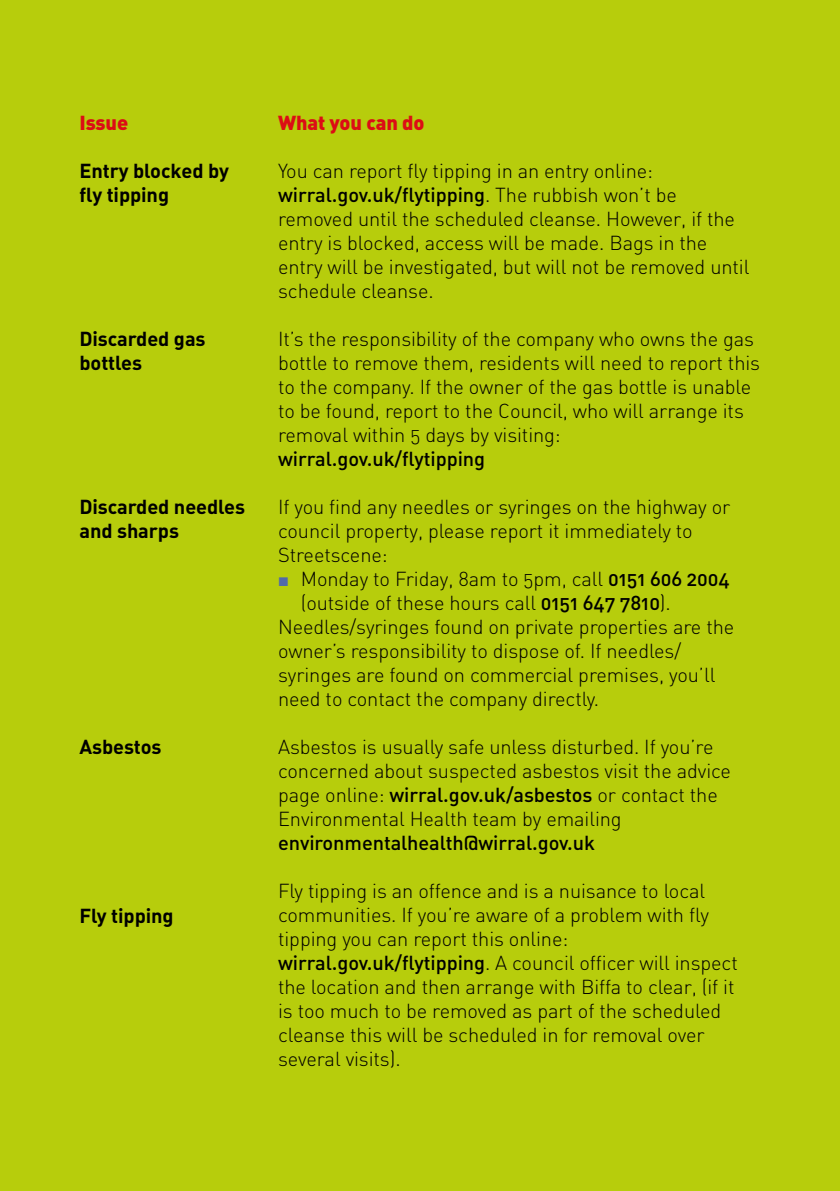
<style>
.page{position:relative;width:840px;height:1191px;background:#fff}
.page>*{position:absolute;margin:0;border:0;box-sizing:border-box;transform-origin:0 0}
.t1{font:20px/24px "DIN Light Alternate";letter-spacing:-.005em;color:#000}
.t2{font:20px "DIN Medium Alternate";letter-spacing:-.005em;color:#000}
.t3{font:20px/24px "DIN Bold Alternate";letter-spacing:-.005em;color:#000}
.t4{font:20px "DIN Black Alternate";letter-spacing:-.005em;color:#dc0d15}
.s1{font-family:"DIN Light Alternate"}
.s2{font-family:"DIN Medium Alternate"}
</style>
<div class="page">
<div style="left:0;top:0;width:839px;height:1191px;background:#b7cd0c"></div>
<p class="t4" style="left:79px;top:110px;width:50px">Issue</p>
<p class="t4" style="left:278px;top:110px;width:148px">What you can do</p>
<p class="t3" style="left:79px;top:158px;width:151px">Entry blocked by fly tipping</p>
<p class="t3" style="left:79px;top:326px;width:128px">Discarded gas bottles</p>
<p class="t3" style="left:79px;top:494px;width:167px">Discarded needles and sharps</p>
<p class="t3" style="left:79px;top:734px;width:83px">Asbestos</p>
<p class="t3" style="left:79px;top:902px;width:96px">Fly tipping</p>
<p class="t1" style="left:278px;top:158px;width:376px">You can report fly tipping in an entry online:</p>
<p class="t2" style="left:278px;top:182px;width:400px">wirral.gov.uk/flytipping<span class="s1">. The rubbish won’t be</span></p>
<p class="t1" style="left:278px;top:206px;width:472px">removed until the scheduled cleanse. However, if the entry is blocked, access will be made. Bags in the entry will be investigated, but will not be removed until schedule cleanse.</p>
<p class="t1" style="left:278px;top:326px;width:483px">It’s the responsibility of the company who owns the gas bottle to remove them, residents will need to report this to the company. If the owner of the gas bottle is unable to be found, report to the Council, who will arrange its removal within 5 days by visiting:</p>
<p class="t2" style="left:278px;top:446px;width:208px">wirral.gov.uk/flytipping</p>
<p class="t1" style="left:278px;top:494px;width:453px">If you find any needles or syringes on the highway or council property, please report it immediately to<br>Streetscene:</p>
<p class="t1" style="left:300px;top:566px;width:430px">Monday to Friday, 8am to 5pm, call <span class="s2">0151 606 2004</span></p>
<p class="t1" style="left:300px;top:590px;width:371px">(outside of these hours call <span class="s2">0151 647 7810</span>).</p>
<p class="t1" style="left:278px;top:614px;width:457px">Needles/syringes found on private properties are the</p>
<p class="t1" style="left:278px;top:638px;width:404px">owner’s responsibility to dispose of. If needles/</p>
<p class="t1" style="left:278px;top:662px;width:438px">syringes are found on commercial premises, you’ll</p>
<p class="t1" style="left:278px;top:686px;width:322px">need to contact the company directly.</p>
<p class="t1" style="left:278px;top:734px;width:454px">Asbestos is usually safe unless disturbed. If you’re concerned about suspected asbestos visit the advice page online: <span class="s2">wirral.gov.uk/asbestos</span> or contact the Environmental Health team by emailing</p>
<p class="t2" style="left:278px;top:830px;width:318px">environmentalhealth@wirral.gov.uk</p>
<p class="t1" style="left:278px;top:878px;width:461px">Fly tipping is an offence and is a nuisance to local communities. If you’re aware of a problem with fly tipping you can report this online: <span class="s2">wirral.gov.uk/flytipping</span>. A council officer will inspect the location and then arrange with Biffa to clear, (if it is too much to be removed as part of the scheduled cleanse this will be scheduled in for removal over several visits).</p>
</div>
